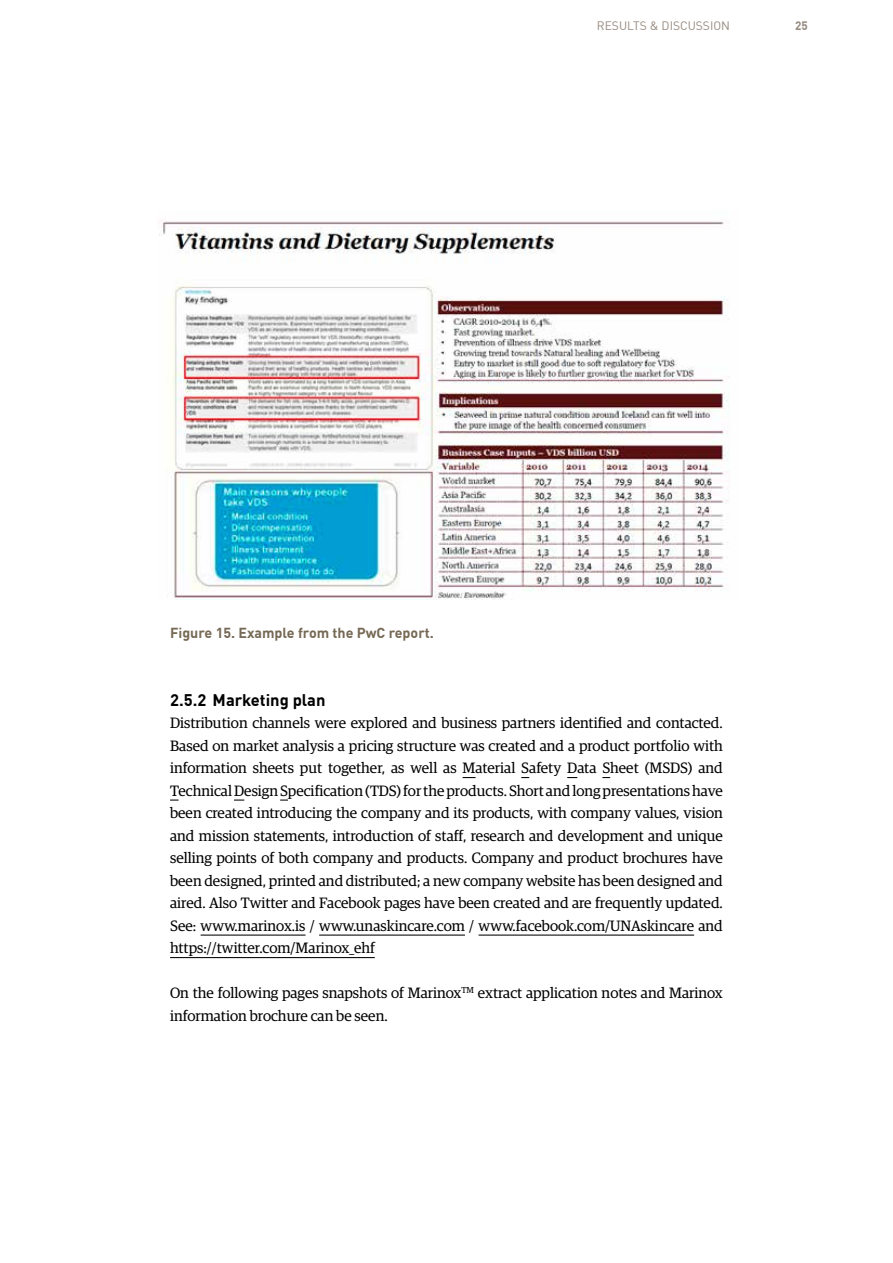
<style>
.page{position:relative;width:893px;height:1263px;background:#fff}
.page>*{position:absolute;margin:0;border:0;box-sizing:border-box;transform-origin:0 0}
.t1{font:700 16.5px "DIN Offc";color:#000}
.t2{font:15px/22.5px "Guardian Egyp";color:#000;text-align:justify}
.t3{font:700 14.25px "DIN Offc";color:#766955}
.t4{font:12px "DIN Offc";color:#95897e}
.t5{font:700 12px "DIN Offc";color:#95897e}
</style>
<div class="page">
<svg style="left:463px;top:777px;width:13px;height:1px"></svg>
<hr style="left:201px;top:934px;width:105px;height:1px;background:#000">
<hr style="left:319px;top:934px;width:146px;height:1px;background:#000">
<hr style="left:479px;top:934px;width:215px;height:1px;background:#000">
<hr style="left:170px;top:957px;width:205px;height:1px;background:#000">
<img style="left:159px;top:219px;width:570px;height:380px">
<p class="t4" style="left:597px;top:19px;width:135px">RESULTS &amp; DISCUSSION</p>
<p class="t5" style="left:795px;top:18px;width:14px">25</p>
<p class="t3" style="left:170px;top:624px;width:265px">Figure 15. Example from the PwC report.</p>
<p class="t1" style="left:170px;top:689px;width:157px">2.5.2 Marketing plan</p>
<p class="t2" style="left:170px;top:711px;width:554px">Distribution channels were explored and business partners identified and contacted.<br>Based on market analysis a pricing structure was created and a product portfolio with information sheets put together, as well as Material Safety Data Sheet (MSDS) and Technical Design Specification (TDS) for the products. Short and long presentations have been created introducing the company and its products, with company values, vision and mission statements, introduction of staff, research and development and unique selling points of both company and products. Company and product brochures have been designed, printed and distributed; a new company website has been designed and aired. Also Twitter and Facebook pages have been created and are frequently updated.<br>See: www.marinox.is / www.unaskincare.com / www.facebook.com/UNAskincare and https://twitter.com/Marinox_ehf</p>
<p class="t2" style="left:170px;top:981px;width:554px">On the following pages snapshots of Marinox<sup>TM</sup> extract application notes and Marinox information brochure can be seen.</p>
</div>
